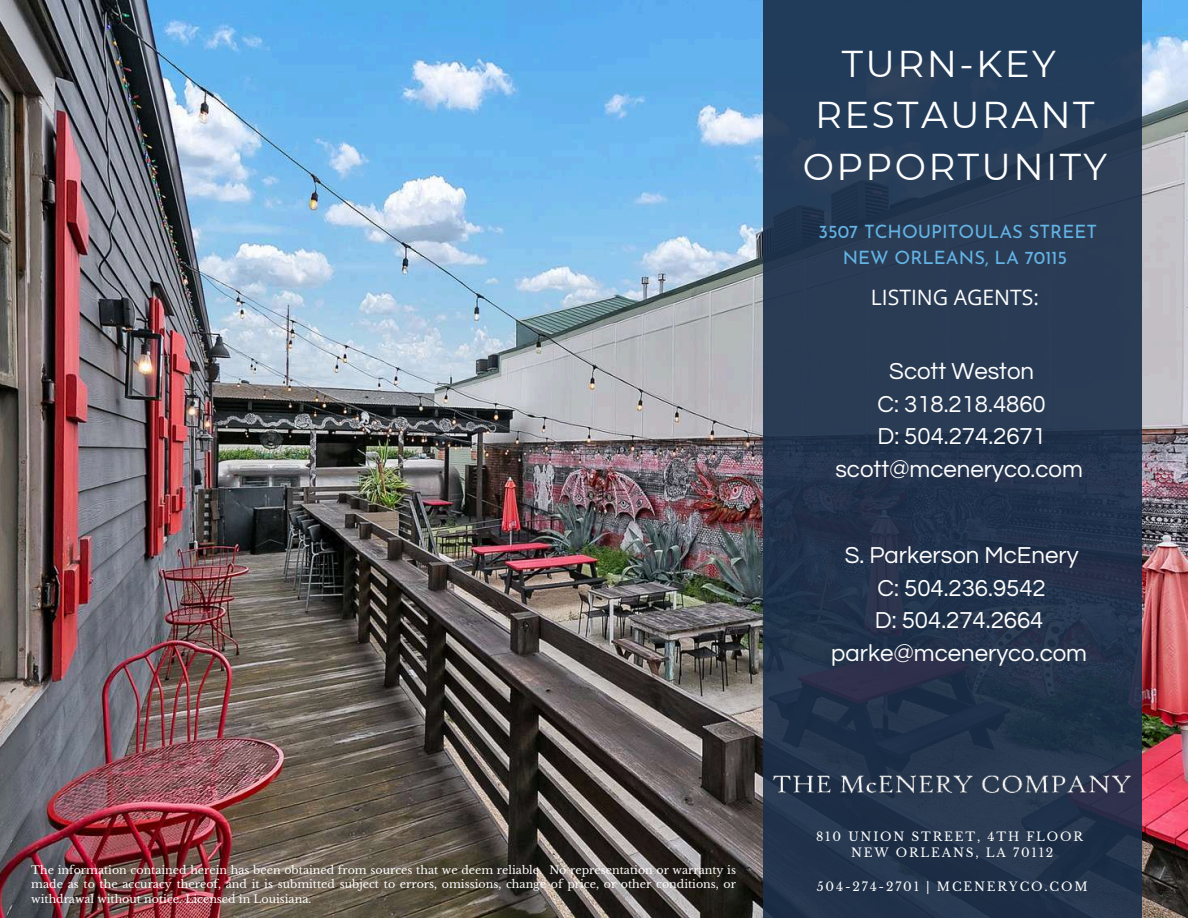
<style>
.page{position:relative;width:1188px;height:918px;background:#fff}
.page>*{position:absolute;margin:0;border:0;box-sizing:border-box;transform-origin:0 0}
.t1{font:37.35px/51.8px "Montserrat";letter-spacing:.065em;color:#fefefe;text-align:center}
.t2{font:24px/32.7px "Questrial";color:#fefefe;text-align:center}
.t3{font:21.15px "Open Sans";color:#fefefe}
.t4{font:18.45px/25.8px "Josefin Sans";color:#64b4e6;text-align:center}
.t5{font:12.15px/16.6px "Libre Baskerville";letter-spacing:.15em;color:#fefefe;text-align:center}
.t6{font:11.1px/14.7px "Libre Baskerville";color:#fefefe;text-align:justify}
</style>
<div class="page">
<img style="left:0;top:0;width:1188px;height:918px">
<div style="left:763px;top:0;width:379px;height:918px;background:linear-gradient(to right,#243650,#253750)"></div>
<img style="left:763px;top:768px;width:379px;height:29px">
<p class="t6" style="left:31px;top:862px;width:706px">The information contained herein has been obtained from sources that we deem reliable. No representation or warranty is made as to the accuracy thereof, and it is submitted subject to errors, omissions, change of price, or other conditions, or withdrawal without notice. Licensed in Louisiana.</p>
<h1 class="t1" style="left:803px;top:37px;width:306px">TURN-KEY<br>RESTAURANT<br>OPPORTUNITY</h1>
<h3 class="t4" style="left:819px;top:221px;width:280px">3507 TCHOUPITOULAS STREET<br>NEW ORLEANS, LA 70115</h3>
<h3 class="t3" style="left:871px;top:282px;width:170px">LISTING AGENTS:</h3>
<h2 class="t2" style="left:835px;top:355px;width:249px">Scott Weston<br>C: 318.218.4860<br>D: 504.274.2671 scott@mceneryco.com</h2>
<h2 class="t2" style="left:831px;top:539px;width:257px">S. Parkerson McEnery<br>C: 504.236.9542<br>D: 504.274.2664 parke@mceneryco.com</h2>
<p class="t5" style="left:816px;top:828px;width:269px">810 UNION STREET, 4TH FLOOR<br>NEW ORLEANS, LA 70112</p>
<p class="t5" style="left:817px;top:878px;width:272px">504-274-2701 | MCENERYCO.COM</p>
</div>
